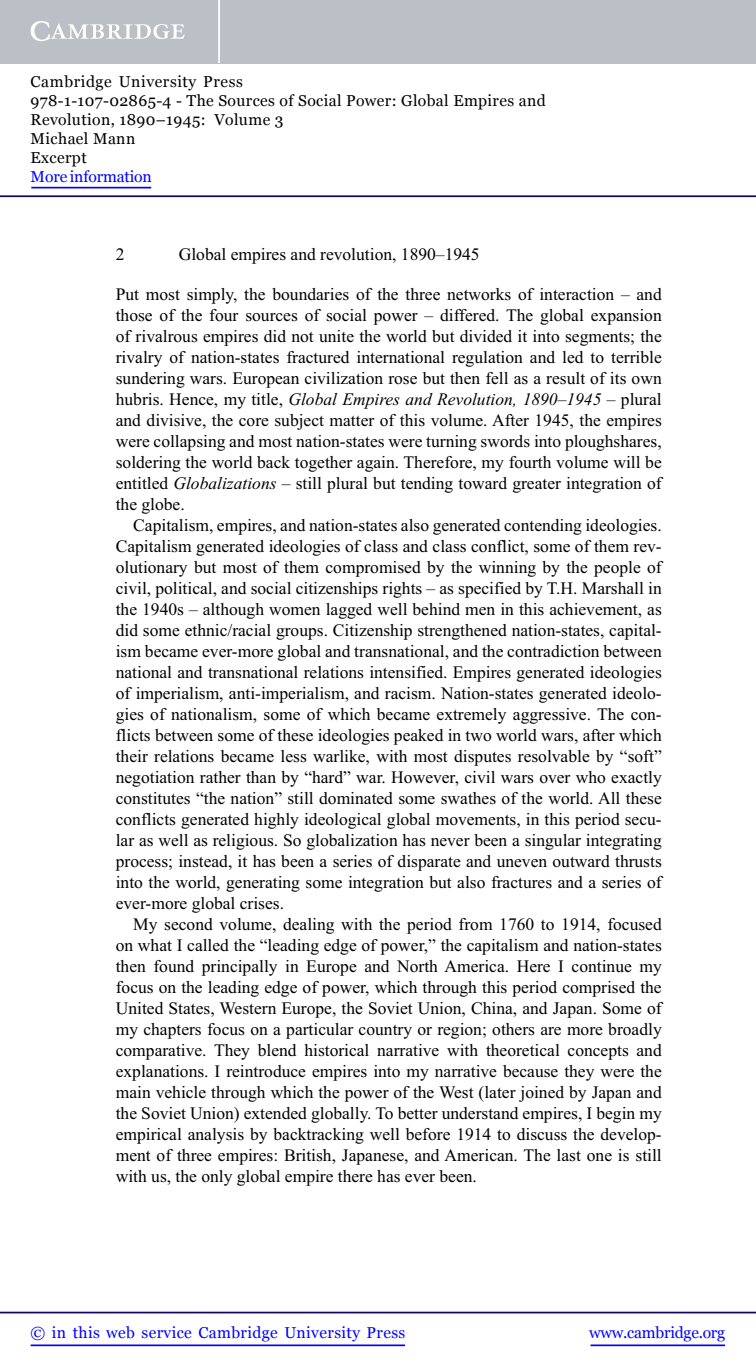
<style>
.page{position:relative;width:756px;height:1371px;background:#fff}
.page>*{position:absolute;margin:0;border:0;box-sizing:border-box;transform-origin:0 0}
.t1{font:17.5px "Times New Roman";color:#000}
.t2{font:italic 17.5px "Times New Roman";color:#000}
.t3{font:15.75px/18.9px "Georgia";letter-spacing:.025em;color:#000}
.t4{font:15.75px "Georgia";letter-spacing:.025em;color:#00f}
.t5{font:15.75px "Georgia";letter-spacing:-.015em;color:#00f}
.t6{font:15.75px "Georgia";letter-spacing:-.01em;color:#00f}
.s1{font-style:normal}
.s2{font-style:italic}
</style>
<div class="page">
<hr style="left:591px;top:1344px;width:134px;height:1px;background:#00f">
<hr style="left:0;top:1311px;width:756px;height:2px;background:#150666">
<hr style="left:31px;top:1344px;width:374px;height:1px;background:#00f">
<div style="left:0;top:0;width:756px;height:63px;background:#bac0c6"></div>
<svg style="left:31px;top:21px;width:154px;height:20px"></svg>
<hr style="left:218px;top:0;width:2px;height:63px;background:#fff">
<hr style="left:0;top:195px;width:756px;height:2px;background:#150666">
<hr style="left:31px;top:187px;width:120px;height:1px;background:#00f">
<p class="t3" style="left:31px;top:72px;width:517px">Cambridge University Press<br>978-1-107-02865-4 - The Sources of Social Power: Global Empires and<br>Revolution, 1890–1945: Volume 3<br>Michael Mann<br>Excerpt</p>
<p class="t6" style="left:31px;top:167px;width:123px">More information</p>
<p class="t1" style="left:116px;top:242px;width:10px">2</p>
<p class="t1" style="left:179px;top:242px;width:302px">Global empires and revolution, 1890–1945</p>
<p class="t1" style="left:116px;top:282px;width:547px">Put most simply, the boundaries of the three networks of interaction – and</p>
<p class="t1" style="left:116px;top:303px;width:548px">those of the four sources of social power – differed. The global expansion</p>
<p class="t1" style="left:116px;top:324px;width:548px">of rivalrous empires did not unite the world but divided it into segments; the</p>
<p class="t1" style="left:116px;top:345px;width:548px">rivalry of nation-states fractured international regulation and led to terrible</p>
<p class="t1" style="left:116px;top:366px;width:547px">sundering wars. European civilization rose but then fell as a result of its own</p>
<p class="t2" style="left:116px;top:387px;width:547px"><span class="s1">hubris. Hence, my title,</span> Global Empires and Revolution, 1890–1945 <span class="s1">– plural</span></p>
<p class="t1" style="left:116px;top:408px;width:548px">and divisive, the core subject matter of this volume. After 1945, the empires</p>
<p class="t1" style="left:116px;top:429px;width:547px">were collapsing and most nation-states were turning swords into ploughshares,</p>
<p class="t1" style="left:116px;top:450px;width:548px">soldering the world back together again. Therefore, my fourth volume will be</p>
<p class="t1" style="left:116px;top:471px;width:547px">entitled <span class="s2">Globalizations</span> – still plural but tending toward greater integration of</p>
<p class="t1" style="left:116px;top:492px;width:71px">the globe.</p>
<p class="t1" style="left:133px;top:513px;width:530px">Capitalism, empires, and nation-states also generated contending ideologies.</p>
<p class="t1" style="left:116px;top:534px;width:548px">Capitalism generated ideologies of class and class conflict, some of them rev-</p>
<p class="t1" style="left:116px;top:555px;width:548px">olutionary but most of them compromised by the winning by the people of</p>
<p class="t1" style="left:116px;top:576px;width:548px">civil, political, and social citizenships rights – as specified by T.H. Marshall in</p>
<p class="t1" style="left:116px;top:597px;width:548px">the 1940s – although women lagged well behind men in this achievement, as</p>
<p class="t1" style="left:116px;top:618px;width:548px">did some ethnic/racial groups. Citizenship strengthened nation-states, capital-</p>
<p class="t1" style="left:116px;top:639px;width:548px">ism became ever-more global and transnational, and the contradiction between</p>
<p class="t1" style="left:116px;top:660px;width:548px">national and transnational relations intensified. Empires generated ideologies</p>
<p class="t1" style="left:116px;top:681px;width:548px">of imperialism, anti-imperialism, and racism. Nation-states generated ideolo-</p>
<p class="t1" style="left:116px;top:702px;width:547px">gies of nationalism, some of which became extremely aggressive. The con-</p>
<p class="t1" style="left:116px;top:723px;width:548px">flicts between some of these ideologies peaked in two world wars, after which</p>
<p class="t1" style="left:116px;top:744px;width:547px">their relations became less warlike, with most disputes resolvable by “soft”</p>
<p class="t1" style="left:116px;top:765px;width:548px">negotiation rather than by “hard” war. However, civil wars over who exactly</p>
<p class="t1" style="left:116px;top:786px;width:548px">constitutes “the nation” still dominated some swathes of the world. All these</p>
<p class="t1" style="left:116px;top:807px;width:547px">conflicts generated highly ideological global movements, in this period secu-</p>
<p class="t1" style="left:116px;top:828px;width:547px">lar as well as religious. So globalization has never been a singular integrating</p>
<p class="t1" style="left:116px;top:849px;width:548px">process; instead, it has been a series of disparate and uneven outward thrusts</p>
<p class="t1" style="left:116px;top:870px;width:548px">into the world, generating some integration but also fractures and a series of</p>
<p class="t1" style="left:116px;top:891px;width:170px">ever-more global crises.</p>
<p class="t1" style="left:133px;top:912px;width:530px">My second volume, dealing with the period from 1760 to 1914, focused</p>
<p class="t1" style="left:116px;top:933px;width:548px">on what I called the “leading edge of power,” the capitalism and nation-states</p>
<p class="t1" style="left:116px;top:954px;width:547px">then found principally in Europe and North America. Here I continue my</p>
<p class="t1" style="left:116px;top:975px;width:547px">focus on the leading edge of power, which through this period comprised the</p>
<p class="t1" style="left:116px;top:996px;width:547px">United States, Western Europe, the Soviet Union, China, and Japan. Some of</p>
<p class="t1" style="left:116px;top:1017px;width:547px">my chapters focus on a particular country or region; others are more broadly</p>
<p class="t1" style="left:116px;top:1038px;width:548px">comparative. They blend historical narrative with theoretical concepts and</p>
<p class="t1" style="left:116px;top:1059px;width:547px">explanations. I reintroduce empires into my narrative because they were the</p>
<p class="t1" style="left:116px;top:1080px;width:547px">main vehicle through which the power of the West (later joined by Japan and</p>
<p class="t1" style="left:116px;top:1101px;width:547px">the Soviet Union) extended globally. To better understand empires, I begin my</p>
<p class="t1" style="left:116px;top:1122px;width:548px">empirical analysis by backtracking well before 1914 to discuss the develop-</p>
<p class="t1" style="left:116px;top:1143px;width:548px">ment of three empires: British, Japanese, and American. The last one is still</p>
<p class="t1" style="left:116px;top:1164px;width:363px">with us, the only global empire there has ever been.</p>
<p class="t4" style="left:31px;top:1323px;width:376px">© in this web service Cambridge University Press</p>
<p class="t5" style="left:589px;top:1323px;width:137px">www.cambridge.org</p>
</div>
